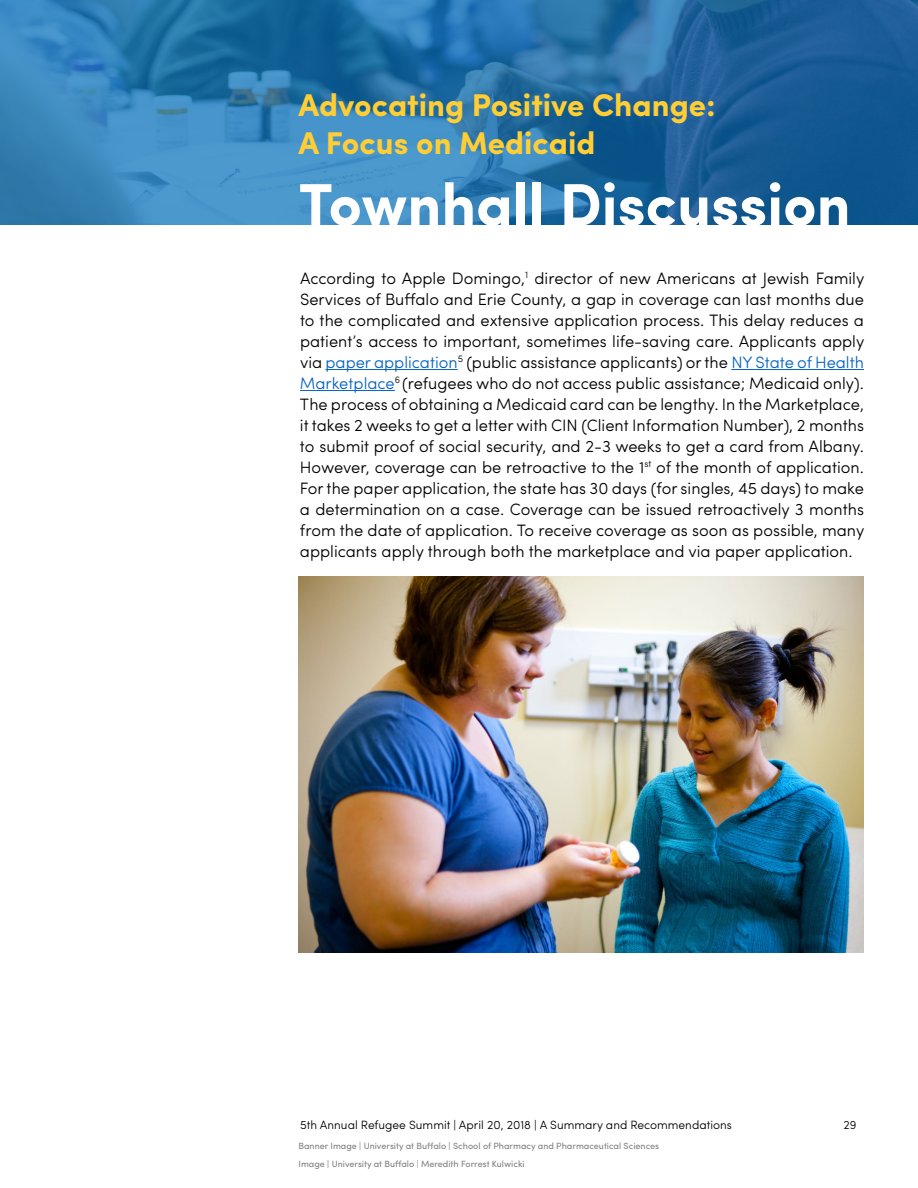
<style>
.page{position:relative;width:918px;height:1188px;background:#fff}
.page>*{position:absolute;margin:0;border:0;box-sizing:border-box;transform-origin:0 0}
.t1{font:700 60px "Sofia Pro";color:#fff}
.t2{font:700 31.5px/37.8px "Sofia Pro";color:#ffce35}
.t3{font:300 16.5px/21px "Sofia Pro";color:#000;text-align:justify}
.t4{font:300 12px "Sofia Pro";color:#000}
.t5{font:9px/18px "Sofia Pro";color:#818181}
.s1{color:#0563c1}
</style>
<div class="page">
<svg style="left:0;top:0;width:918px;height:225px;background:#2974aa"></svg>
<hr style="left:325px;top:369px;width:133px;height:1px;background:#0563c1">
<hr style="left:731px;top:369px;width:133px;height:1px;background:#0563c1">
<hr style="left:300px;top:390px;width:95px;height:1px;background:#0563c1">
<img style="left:298px;top:576px;width:566px;height:377px">
<h2 class="t2" style="left:298px;top:84px;width:419px">Advocating Positive Change:<br>A Focus on Medicaid</h2>
<h1 class="t1" style="left:298px;top:159px;width:554px">Townhall Discussion</h1>
<p class="t3" style="left:300px;top:267px;width:566px">According to Apple Domingo,<sup>1</sup> director of new Americans at Jewish Family Services of Buffalo and Erie County, a gap in coverage can last months due to the complicated and extensive application process. This delay reduces a patient’s access to important, sometimes life-saving care. Applicants apply via <span class="s1">paper application</span><sup>5</sup> (public assistance applicants) or the <span class="s1">NY State of Health Marketplace</span><sup>6</sup> (refugees who do not access public assistance; Medicaid only).<br>The process of obtaining a Medicaid card can be lengthy. In the Marketplace, it takes 2 weeks to get a letter with CIN (Client Information Number), 2 months to submit proof of social security, and 2-3 weeks to get a card from Albany.<br>However, coverage can be retroactive to the 1<sup>st</sup> of the month of application.<br>For the paper application, the state has 30 days (for singles, 45 days) to make a determination on a case. Coverage can be issued retroactively 3 months from the date of application. To receive coverage as soon as possible, many applicants apply through both the marketplace and via paper application.</p>
<p class="t4" style="left:300px;top:1116px;width:433px">5th Annual Refugee Summit | April 20, 2018 | A Summary and Recommendations</p>
<p class="t4" style="left:843px;top:1116px;width:14px">29</p>
<p class="t5" style="left:298px;top:1137px;width:362px">Banner Image | University at Buffalo | School of Pharmacy and Pharmaceutical Sciences<br>Image | University at Buffalo | Meredith Forrest Kulwicki</p>
</div>
